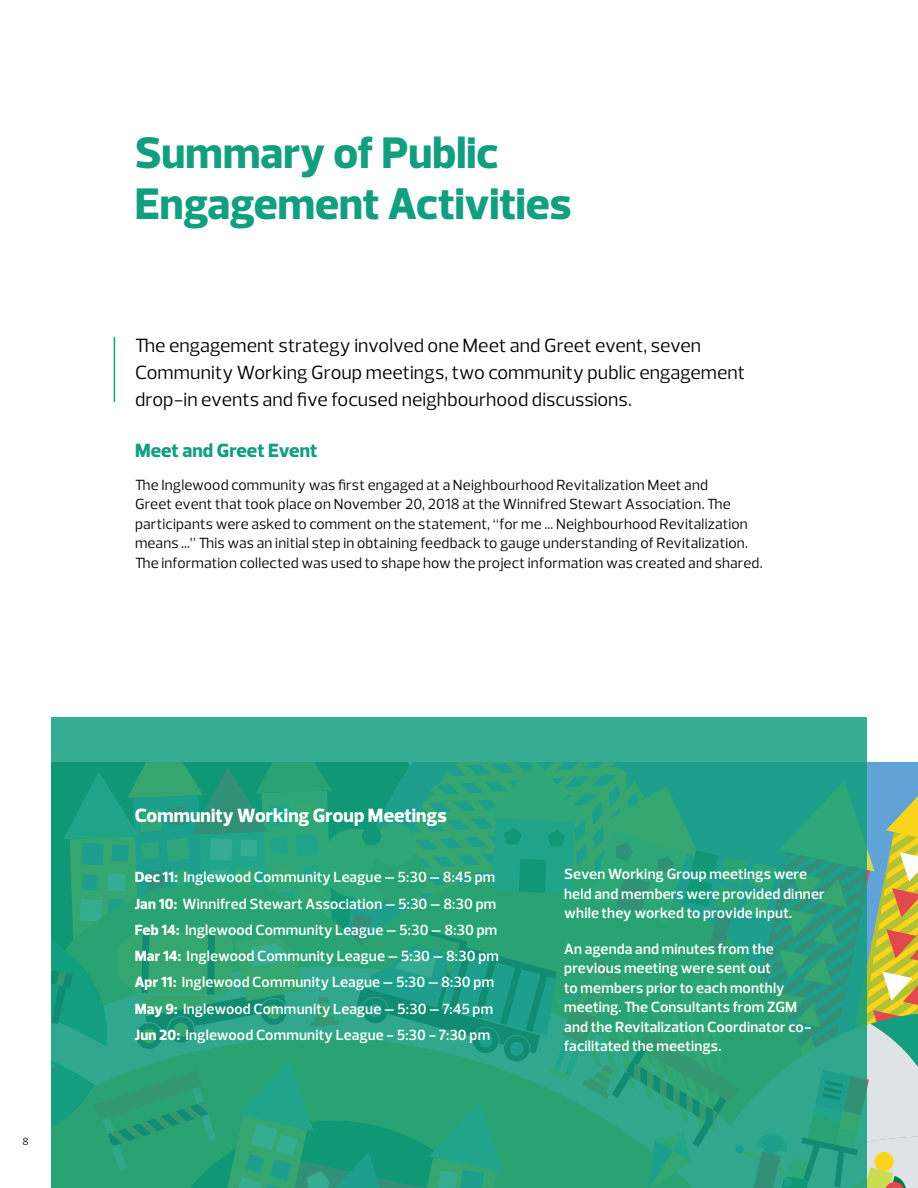
<style>
.page{position:relative;width:918px;height:1188px;background:#fff}
.page>*{position:absolute;margin:0;border:0;box-sizing:border-box;transform-origin:0 0}
.t1{font:800 45px/51px "Prelo";letter-spacing:-.005em;color:#129e7f}
.t2{font:19.5px/27px "Prelo";color:#000}
.t3{font:800 19.5px "Prelo";color:#fff}
.t4{font:800 19.5px "Prelo";letter-spacing:.005em;color:#129e7f}
.t5{font:600 15px/19.5px "Prelo";letter-spacing:.01em;color:#fff}
.t6{font:15px/19.5px "Prelo";letter-spacing:.01em;color:#000}
.t7{font:10.5px "Prelo";color:#000}
.s1{font-weight:800}
</style>
<div class="page">
<svg style="left:867px;top:762px;width:51px;height:426px;background:#b5c197"></svg>
<svg style="left:51px;top:717px;width:816px;height:471px;background:#28a17d"></svg>
<hr style="left:114px;top:337px;width:1px;height:65px;background:#129e7f">
<p class="t7" style="left:23px;top:1135px;width:8px">8</p>
<h1 class="t1" style="left:135px;top:127px;width:438px">Summary of Public<br>Engagement Activities</h1>
<h2 class="t2" style="left:135px;top:332px;width:612px">The engagement strategy involved one Meet and Greet event, seven<br>Community Working Group meetings, two community public engagement drop-in events and five focused neighbourhood discussions.</h2>
<h2 class="t4" style="left:135px;top:438px;width:184px">Meet and Greet Event</h2>
<p class="t6" style="left:135px;top:475px;width:629px">The Inglewood community was first engaged at a Neighbourhood Revitalization Meet and<br>Greet event that took place on November 20, 2018 at the Winnifred Stewart Association. The participants were asked to comment on the statement, “for me … Neighbourhood Revitalization means …” This was an initial step in obtaining feedback to gauge understanding of Revitalization.<br>The information collected was used to shape how the project information was created and shared.</p>
<h2 class="t3" style="left:135px;top:804px;width:314px">Community Working Group Meetings</h2>
<p class="t5" style="left:135px;top:864px;width:366px;line-height:26.2px"><span class="s1">Dec 11:</span> Inglewood Community League – 5:30 – 8:45 pm <span class="s1">Jan 10:</span> Winnifred Stewart Association – 5:30 – 8:30 pm <span class="s1">Feb 14:</span> Inglewood Community League – 5:30 – 8:30 pm <span class="s1">Mar 14:</span> Inglewood Community League – 5:30 – 8:30 pm <span class="s1">Apr 11:</span> Inglewood Community League – 5:30 – 8:30 pm <span class="s1">May 9:</span> Inglewood Community League – 5:30 – 7:45 pm <span class="s1">Jun 20:</span> Inglewood Community League - 5:30 - 7:30 pm</p>
<p class="t5" style="left:564px;top:864px;width:262px">Seven Working Group meetings were held and members were provided dinner while they worked to provide input.</p>
<p class="t5" style="left:564px;top:939px;width:249px">An agenda and minutes from the previous meeting were sent out<br>to members prior to each monthly meeting. The Consultants from ZGM and the Revitalization Coordinator co&shy;facilitated the meetings.</p>
</div>
